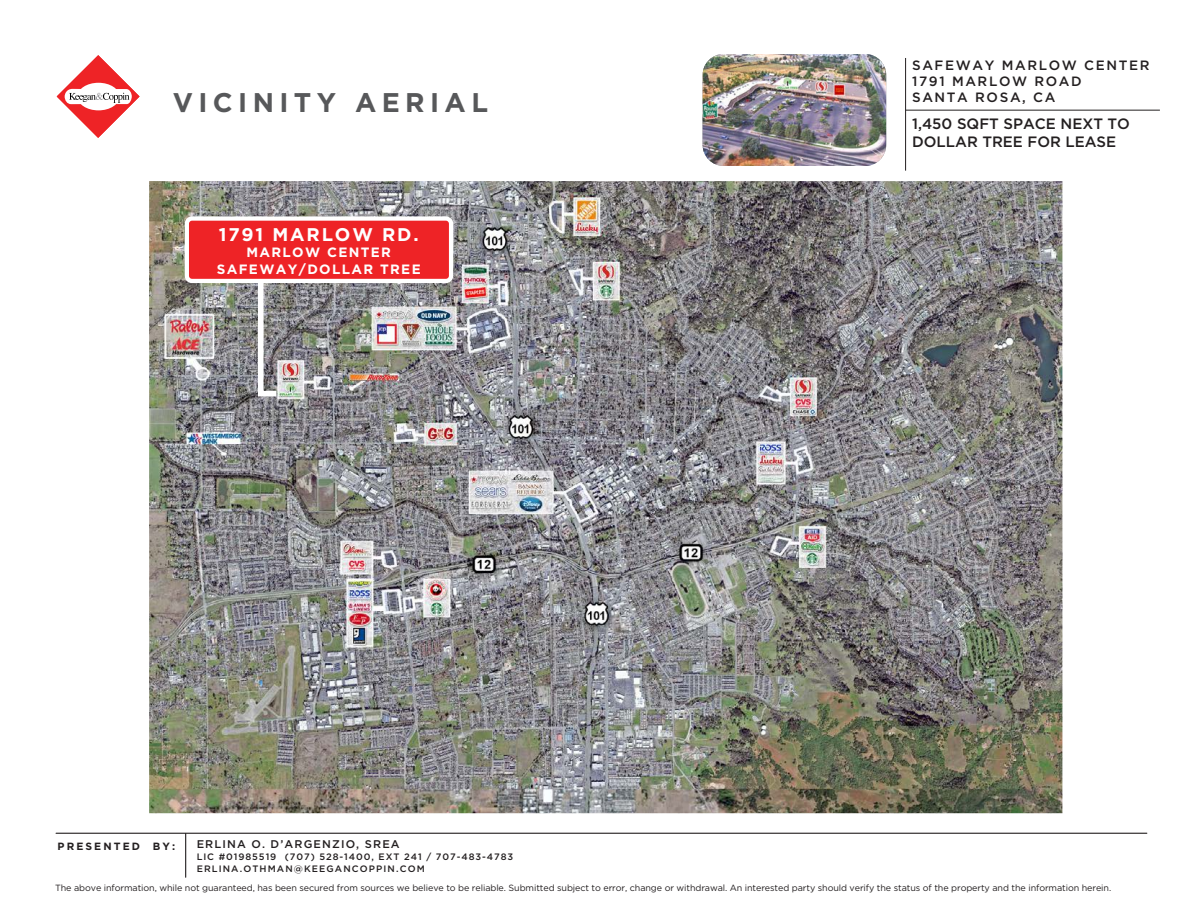
<style>
.page{position:relative;width:1188px;height:918px;background:#fff}
.page>*{position:absolute;margin:0;border:0;box-sizing:border-box;transform-origin:0 0}
.page_title{font:700 27px "Gotham";letter-spacing:.2em;color:#57585a}
.t1{font:700 18.3px "Gotham";letter-spacing:.1em;color:#fff}
.t2{font:500 15px/18px "Gotham";color:#231f20}
.t3{font:500 13.5px/16.2px "Gotham";letter-spacing:.12em;color:#231f20}
.t4{font:700 13.5px/16.2px "Gotham";letter-spacing:.1em;color:#fff;text-align:center}
.t5{font:500 11.1px "Gotham";letter-spacing:.1em;color:#231f20}
.t6{font:700 10.5px "Gotham";letter-spacing:.2em;color:#231f20}
.t7{font:500 9.3px/12px "Gotham";letter-spacing:.1em;color:#231f20}
.t8{font:9px "Gotham";letter-spacing:-.01em;color:#231f20}
</style>
<div class="page">
<img style="left:149px;top:181px;width:913px;height:632px">
<svg style="left:255px;top:283px;width:27px;height:116px"></svg>
<div style="left:187px;top:219px;width:264px;height:62px;background:#ee2326;border-radius:5px"></div>
<div style="left:185px;top:216px;width:268px;height:67px;border:4px solid #fff;border-radius:5px"></div>
<img style="left:703px;top:54px;width:183px;height:112px">
<hr style="left:906px;top:110px;width:254px;height:1px;background:#231f20">
<hr style="left:905px;top:58px;width:1px;height:113px;background:#231f20">
<svg style="left:57px;top:55px;width:83px;height:83px"></svg>
<hr style="left:185px;top:834px;width:1px;height:43px;background:#231f20">
<hr style="left:56px;top:833px;width:1091px;height:1px;background:#231f20">
<p class="page_title" style="left:173px;top:86px;width:317px">VICINITY AERIAL</p>
<p class="t1" style="left:219px;top:224px;width:201px">1791 MARLOW RD.</p>
<p class="t4" style="left:217px;top:244px;width:205px">MARLOW CENTER<br>SAFEWAY/DOLLAR TREE</p>
<h3 class="t3" style="left:912px;top:57px;width:239px">SAFEWAY MARLOW CENTER<br>1791 MARLOW ROAD<br>SANTA ROSA, CA</h3>
<h3 class="t2" style="left:912px;top:114px;width:219px">1,450 SQFT SPACE NEXT TO<br>DOLLAR TREE FOR LEASE</h3>
<p class="t5" style="left:197px;top:838px;width:205px">ERLINA O. D’ARGENZIO, SREA</p>
<p class="t7" style="left:197px;top:851px;width:318px">LIC #01985519 (707) 528-1400, EXT 241 / 707-483-4783<br>ERLINA.OTHMAN@KEEGANCOPPIN.COM</p>
<p class="t6" style="left:58px;top:840px;width:119px">PRESENTED BY:</p>
<p class="t8" style="left:55px;top:882px;width:1058px">The above information, while not guaranteed, has been secured from sources we believe to be reliable. Submitted subject to error, change or withdrawal. An interested party should verify the status of the property and the information herein.</p>
</div>
